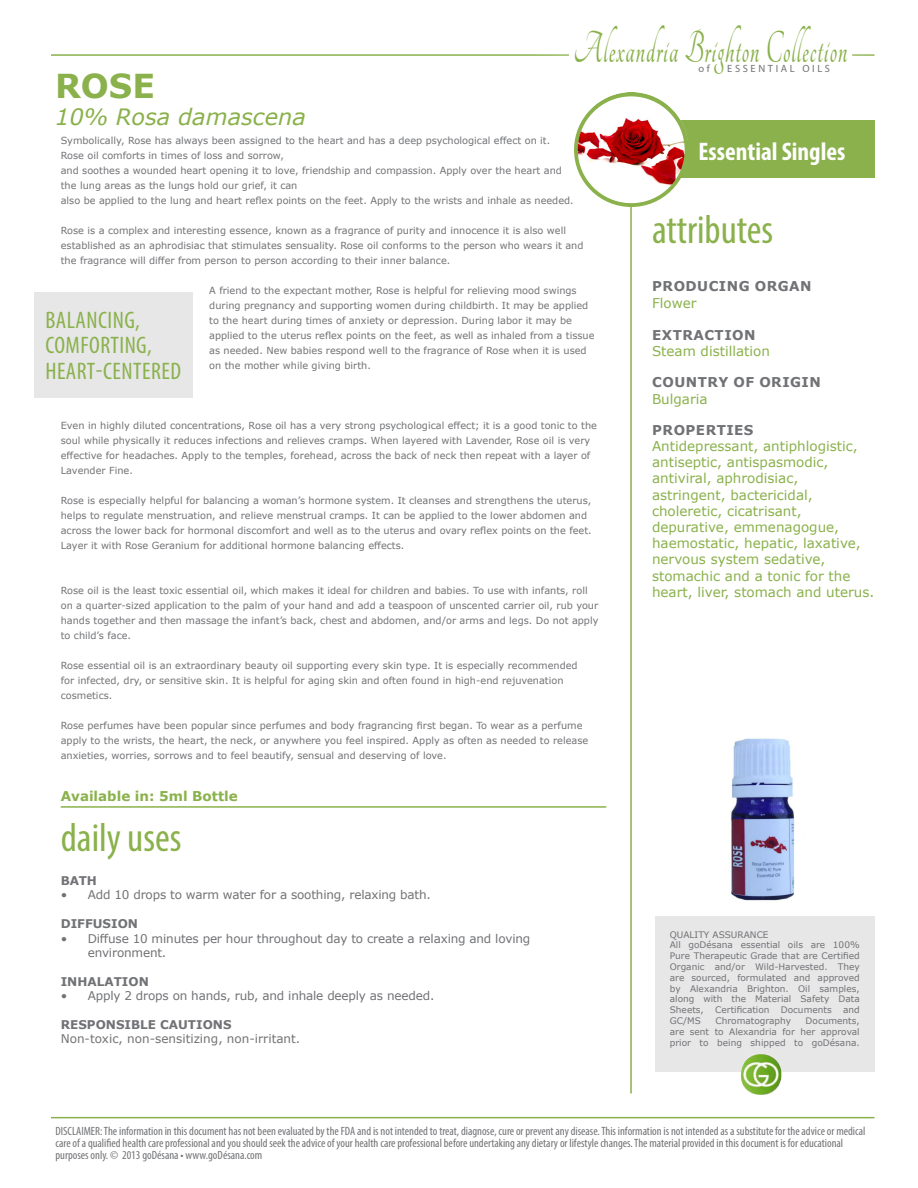
<style>
.page{position:relative;width:918px;height:1188px;background:#fff}
.page>*{position:absolute;margin:0;border:0;box-sizing:border-box;transform-origin:0 0}
.t1{font:700 48.75px "Tangerine";letter-spacing:.04em;color:#8ab14b;scale:.58 1}
.t2{font:condensed 40.5px "Myriad Pro";color:#8ab14b}
.t3{font:700 33px "Verdana";color:#8ab14b}
.t4{font:700 condensed 25.5px "Myriad Pro";color:#fff}
.t5{font:condensed 24px "Myriad Pro";letter-spacing:.02em;color:#8ab14b}
.t6{font:italic 22.5px "Verdana";color:#8ab14b}
.t7{font:13.5px/16.2px "Verdana";color:#8ab14b}
.t8{font:700 13.5px/16.2px "Verdana";letter-spacing:.035em;color:#717275}
.t9{font:700 13.5px "Verdana";color:#8ab14b}
.t10{font:condensed 12px/12px "Myriad Pro";color:#717275}
.t11{font:12px/14.4px "Verdana";letter-spacing:-.015em;color:#717275}
.t12{font:700 12px "Verdana";color:#717275}
.t13{font:10.5px "Myriad Pro";letter-spacing:.25em;color:#717275}
.t14{font:9.75px/15px "Verdana";color:#717275}
.t15{font:9px/10.8px "Verdana";color:#717275;text-align:justify}
.s1{font-weight:400;color:#8ab14b}
.s2{font-weight:700;color:#717275}
</style>
<div class="page">
<hr style="left:51px;top:54px;width:823px;height:2px;background:#8ab14b">
<div style="left:510px;top:0;width:402px;height:138px;background:#fff"></div>
<hr style="left:630px;top:119px;width:2px;height:975px;background:#8ab14b">
<hr style="left:61px;top:806px;width:545px;height:2px;background:#8ab14b">
<div style="left:670px;top:120px;width:204px;height:58px;background:#8ab14b"></div>
<hr style="left:51px;top:1117px;width:823px;height:1px;background:#8ab14b">
<div style="left:35px;top:292px;width:158px;height:105px;background:#e7e7e8"></div>
<img style="left:576px;top:93px;width:112px;height:112px">
<div style="left:655px;top:916px;width:219px;height:155px;background:#e7e7e8"></div>
<img style="left:741px;top:1054px;width:40px;height:41px">
<div style="left:574px;top:93px;width:114px;height:114px;border:4px solid #8ab14b;border-radius:50%"></div>
<img style="left:731px;top:738px;width:64px;height:163px">
<p class="t3" style="left:55px;top:63px;width:101px">ROSE</p>
<p class="t6" style="left:55px;top:101px;width:252px">10% Rosa damascena</p>
<p class="t1" style="left:574px;top:25px;width:473px">Alexandria Brighton Collection</p>
<p class="t13" style="left:699px;top:62px;width:13px">of</p>
<p class="t13" style="left:727px;top:62px;width:104px">ESSENTIAL OILS</p>
<p class="t14" style="left:61px;top:132px;width:515px">Symbolically, Rose has always been assigned to the heart and has a deep psychological effect on it.<br>Rose oil comforts in times of loss and sorrow,<br>and soothes a wounded heart opening it to love, friendship and compassion. Apply over the heart and the lung areas as the lungs hold our grief, it can<br>also be applied to the lung and heart reflex points on the feet. Apply to the wrists and inhale as needed.</p>
<p class="t14" style="left:61px;top:222px;width:524px">Rose is a complex and interesting essence, known as a fragrance of purity and innocence it is also well established as an aphrodisiac that stimulates sensuality. Rose oil conforms to the person who wears it and the fragrance will differ from person to person according to their inner balance.</p>
<p class="t14" style="left:209px;top:282px;width:387px">A friend to the expectant mother, Rose is helpful for relieving mood swings during pregnancy and supporting women during childbirth. It may be applied to the heart during times of anxiety or depression. During labor it may be applied to the uterus reflex points on the feet, as well as inhaled from a tissue as needed. New babies respond well to the fragrance of Rose when it is used on the mother while giving birth.</p>
<p class="t5" style="left:45px;top:305px;width:96px">BALANCING,</p>
<p class="t5" style="left:45px;top:331px;width:108px">COMFORTING,</p>
<p class="t5" style="left:45px;top:356px;width:137px">HEART-CENTERED</p>
<p class="t14" style="left:61px;top:417px;width:538px">Even in highly diluted concentrations, Rose oil has a very strong psychological effect; it is a good tonic to the soul while physically it reduces infections and relieves cramps. When layered with Lavender, Rose oil is very effective for headaches. Apply to the temples, forehead, across the back of neck then repeat with a layer of Lavender Fine.</p>
<p class="t14" style="left:61px;top:492px;width:533px">Rose is especially helpful for balancing a woman’s hormone system. It cleanses and strengthens the uterus, helps to regulate menstruation, and relieve menstrual cramps. It can be applied to the lower abdomen and across the lower back for hormonal discomfort and well as to the uterus and ovary reflex points on the feet.<br>Layer it with Rose Geranium for additional hormone balancing effects.</p>
<p class="t14" style="left:61px;top:582px;width:539px">Rose oil is the least toxic essential oil, which makes it ideal for children and babies. To use with infants, roll on a quarter-sized application to the palm of your hand and add a teaspoon of unscented carrier oil, rub your hands together and then massage the infant’s back, chest and abdomen, and/or arms and legs. Do not apply to child’s face.</p>
<p class="t14" style="left:61px;top:657px;width:518px">Rose essential oil is an extraordinary beauty oil supporting every skin type. It is especially recommended for infected, dry, or sensitive skin. It is helpful for aging skin and often found in high-end rejuvenation cosmetics.</p>
<p class="t14" style="left:61px;top:717px;width:529px">Rose perfumes have been popular since perfumes and body fragrancing first began. To wear as a perfume apply to the wrists, the heart, the neck, or anywhere you feel inspired. Apply as often as needed to release anxieties, worries, sorrows and to feel beautify, sensual and deserving of love.</p>
<p class="t9" style="left:61px;top:786px;width:178px">Available in: 5ml Bottle</p>
<p class="t2" style="left:61px;top:813px;width:122px">daily uses</p>
<p class="t12" style="left:61px;top:872px;width:38px">BATH</p>
<p class="t11" style="left:61px;top:888px;width:372px">• Add 10 drops to warm water for a soothing, relaxing bath.</p>
<p class="t12" style="left:61px;top:915px;width:79px">DIFFUSION</p>
<p class="t11" style="left:88px;top:931px;width:444px;text-indent:-27px">• Diffuse 10 minutes per hour throughout day to create a relaxing and loving environment.</p>
<p class="t12" style="left:61px;top:973px;width:90px">INHALATION</p>
<p class="t11" style="left:61px;top:989px;width:375px">• Apply 2 drops on hands, rub, and inhale deeply as needed.</p>
<p class="t12" style="left:61px;top:1016px;width:172px">RESPONSIBLE CAUTIONS</p>
<p class="t11" style="left:61px;top:1032px;width:241px">Non-toxic, non-sensitizing, non-irritant.</p>
<p class="t4" style="left:699px;top:135px;width:148px">Essential Singles</p>
<p class="t2" style="left:652px;top:205px;width:123px">attributes</p>
<p class="t8" style="left:652px;top:278px;width:161px">PRODUCING ORGAN<br><span class="s1">Flower</span></p>
<p class="t7" style="left:652px;top:327px;width:120px"><span class="s2">EXTRACTION<br></span>Steam distillation</p>
<p class="t8" style="left:652px;top:374px;width:170px">COUNTRY OF ORIGIN<br><span class="s1">Bulgaria</span></p>
<p class="t7" style="left:652px;top:422px;width:224px"><span class="s2">PROPERTIES<br></span>Antidepressant, antiphlogistic, antiseptic, antispasmodic, antiviral, aphrodisiac, astringent, bactericidal, choleretic, cicatrisant, depurative, emmenagogue, haemostatic, hepatic, laxative, nervous system sedative, stomachic and a tonic for the heart, liver, stomach and uterus.</p>
<p class="t15" style="left:670px;top:929px;width:100px">QUALITY ASSURANCE</p>
<p class="t15" style="left:670px;top:940px;width:191px">All goDésana essential oils are 100% Pure Therapeutic Grade that are Certified Organic and/or Wild-Harvested. They are sourced, formulated and approved by Alexandria Brighton. Oil samples, along with the Material Safety Data Sheets,</p>
<p class="t15" style="left:715px;top:1004px;width:56px">Certification</p>
<p class="t15" style="left:781px;top:1004px;width:52px">Documents</p>
<p class="t15" style="left:843px;top:1004px;width:18px">and</p>
<p class="t15" style="left:670px;top:1015px;width:33px">GC/MS</p>
<p class="t15" style="left:715px;top:1015px;width:77px">Chromatography</p>
<p class="t15" style="left:670px;top:1015px;width:191px;text-indent:136px">Documents, are sent to Alexandria for her approval prior to being shipped to goDésana.</p>
<p class="t10" style="left:56px;top:1124px;width:811px">DISCLAIMER: The information in this document has not been evaluated by the FDA and is not intended to treat, diagnose, cure or prevent any disease. This information is not intended as a substitute for the advice or medical care of a qualified health care professional and you should seek the advice of your health care professional before undertaking any dietary or lifestyle changes. The material provided in this document is for educational purposes only. © 2013 goDésana • www.goDésana.com</p>
</div>
